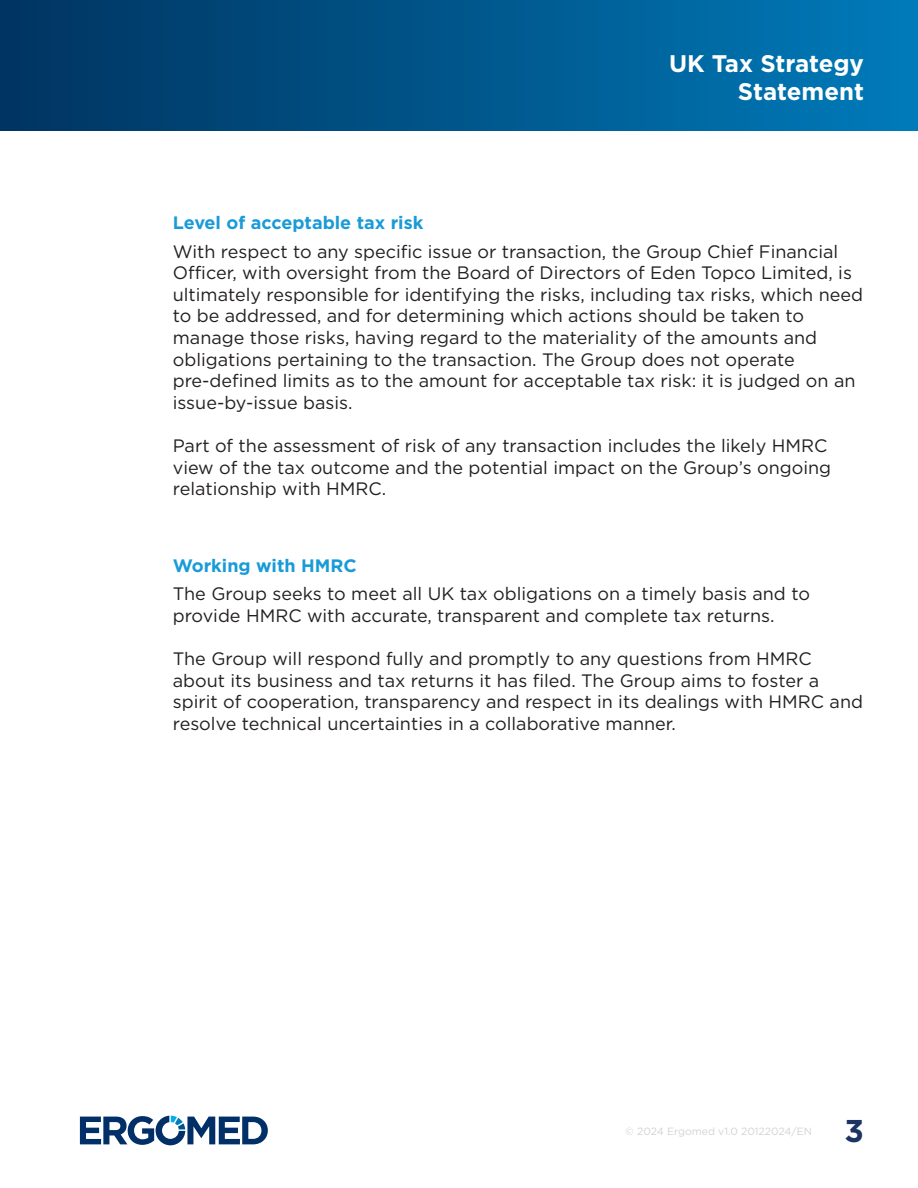
<style>
.page{position:relative;width:918px;height:1188px;background:#fff}
.page>*{position:absolute;margin:0;border:0;box-sizing:border-box;transform-origin:0 0}
.t1{font:700 31.5px "Gotham";color:#1b3463}
.t2{font:700 24px "Gotham";color:#fff}
.t3{font:18px/21.6px "Gotham";color:#231f20}
.t4{font:700 18px "Gotham";color:#199bd8}
.t5{font:10.5px "Gotham";color:#d4d3d2}
</style>
<div class="page">
<div style="left:0;top:0;width:918px;height:130px;background:linear-gradient(to right,#003360,#007ab9)"></div>
<svg style="left:80px;top:1116px;width:188px;height:29px"></svg>
<p class="t4" style="left:173px;top:212px;width:252px">Level of acceptable tax risk</p>
<p class="t2" style="left:669px;top:49px;width:196px">UK Tax Strategy</p>
<p class="t2" style="left:738px;top:78px;width:128px">Statement</p>
<p class="t3" style="left:173px;top:240px;width:692px">With respect to any specific issue or transaction, the Group Chief Financial Officer, with oversight from the Board of Directors of Eden Topco Limited, is ultimately responsible for identifying the risks, including tax risks, which need to be addressed, and for determining which actions should be taken to</p>
<p class="t3" style="left:173px;top:327px;width:646px">manage those risks, having regard to the materiality of the amounts and</p>
<p class="t3" style="left:173px;top:348px;width:684px">obligations pertaining to the transaction. The Group does not operate pre-defined limits as to the amount for acceptable tax risk: it is judged on an issue-by-issue basis.</p>
<p class="t3" style="left:173px;top:435px;width:660px">Part of the assessment of risk of any transaction includes the likely HMRC view of the tax outcome and the potential impact on the Group’s ongoing relationship with HMRC.</p>
<p class="t4" style="left:173px;top:555px;width:185px">Working with HMRC</p>
<p class="t3" style="left:173px;top:583px;width:639px">The Group seeks to meet all UK tax obligations on a timely basis and to</p>
<p class="t3" style="left:173px;top:605px;width:603px">provide HMRC with accurate, transparent and complete tax returns.</p>
<p class="t3" style="left:173px;top:648px;width:692px">The Group will respond fully and promptly to any questions from HMRC about its business and tax returns it has filed. The Group aims to foster a spirit of cooperation, transparency and respect in its dealings with HMRC and resolve technical uncertainties in a collaborative manner.</p>
<p class="t5" style="left:625px;top:1126px;width:188px">© 2024 Ergomed v1.0 20122024/EN</p>
<p class="t1" style="left:844px;top:1113px;width:21px">3</p>
</div>
